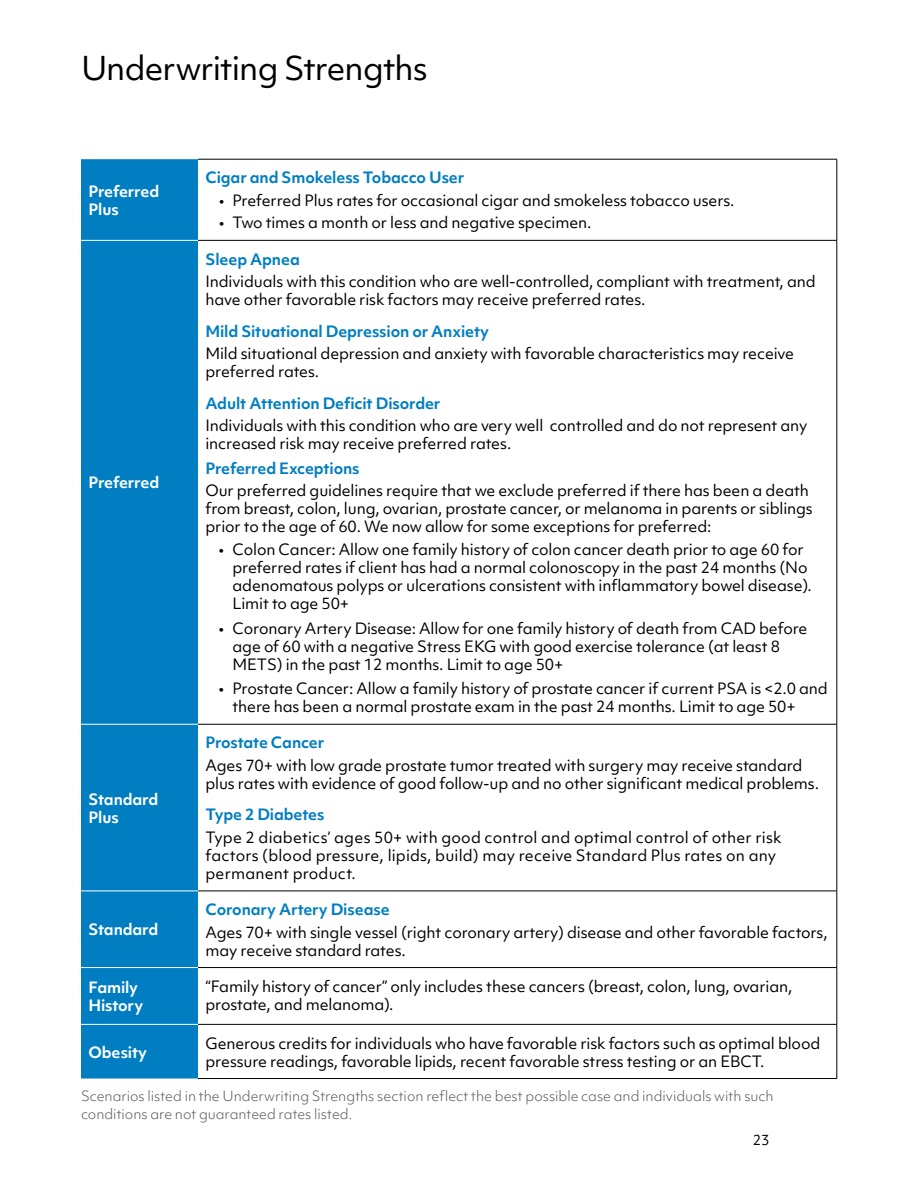
<style>
.page{position:relative;width:918px;height:1188px;background:#fff}
.page>*{position:absolute;margin:0;border:0;box-sizing:border-box;transform-origin:0 0}
.t1{font:31.5px "Objektiv Mk 1";letter-spacing:-.03em;color:#000}
.t2{font:15px/18px "Objektiv Mk 1";letter-spacing:-.01em;color:#000}
.t3{font:700 15px "Objektiv Mk 1";letter-spacing:-.01em;color:#007ec1}
.t4{font:15px/18px "Objektiv Mk 1";letter-spacing:.01em;color:#000}
.t5{font:700 15px/18px "Objektiv Mk 1";letter-spacing:-.01em;color:#fff}
.t6{font:300 13.5px/18px "Objektiv Mk 1";color:#58595b}
.t7{font:13.5px "Objektiv Mk 1";color:#000}
</style>
<div class="page">
<div style="left:81px;top:159px;width:117px;height:920px;background:#007ec1"></div>
<hr style="left:81px;top:240px;width:117px;height:1px;background:#fff">
<hr style="left:81px;top:724px;width:117px;height:1px;background:#fff">
<hr style="left:81px;top:891px;width:117px;height:1px;background:#fff">
<hr style="left:81px;top:967px;width:117px;height:1px;background:#fff">
<hr style="left:81px;top:1024px;width:117px;height:1px;background:#fff">
<hr style="left:198px;top:159px;width:639px;height:1px;background:#000">
<hr style="left:198px;top:240px;width:639px;height:1px;background:#000">
<hr style="left:198px;top:724px;width:639px;height:1px;background:#000">
<hr style="left:198px;top:891px;width:639px;height:1px;background:#000">
<hr style="left:198px;top:967px;width:639px;height:1px;background:#000">
<hr style="left:198px;top:1024px;width:639px;height:1px;background:#000">
<hr style="left:198px;top:1078px;width:639px;height:1px;background:#000">
<hr style="left:837px;top:159px;width:1px;height:81px;background:#000">
<hr style="left:837px;top:241px;width:1px;height:483px;background:#000">
<hr style="left:837px;top:724px;width:1px;height:167px;background:#000">
<hr style="left:837px;top:891px;width:1px;height:76px;background:#000">
<hr style="left:837px;top:968px;width:1px;height:56px;background:#000">
<hr style="left:837px;top:1025px;width:1px;height:53px;background:#000">
<h1 class="t1" style="left:81px;top:46px;width:348px">Underwriting Strengths</h1>
<p class="t5" style="left:88px;top:182px;width:72px">Preferred<br>Plus</p>
<p class="t5" style="left:88px;top:473px;width:72px">Preferred</p>
<p class="t5" style="left:88px;top:790px;width:71px">Standard<br>Plus</p>
<p class="t5" style="left:88px;top:920px;width:71px">Standard</p>
<p class="t3" style="left:206px;top:167px;width:260px">Cigar and Smokeless Tobacco User</p>
<p class="t2" style="left:219px;top:191px;width:517px">• Preferred Plus rates for occasional cigar and smokeless tobacco users.</p>
<p class="t2" style="left:219px;top:214px;width:374px">• Two times a month or less and negative specimen.</p>
<p class="t3" style="left:206px;top:248px;width:96px">Sleep Apnea</p>
<p class="t2" style="left:206px;top:272px;width:612px">Individuals with this condition who are well-controlled, compliant with treatment, and have other favorable risk factors may receive preferred rates.</p>
<p class="t3" style="left:206px;top:320px;width:285px">Mild Situational Depression or Anxiety</p>
<p class="t2" style="left:206px;top:344px;width:590px">Mild situational depression and anxiety with favorable characteristics may receive preferred rates.</p>
<p class="t3" style="left:206px;top:392px;width:236px">Adult Attention Deficit Disorder</p>
<p class="t2" style="left:206px;top:416px;width:603px">Individuals with this condition who are very well controlled and do not represent any increased risk may receive preferred rates.</p>
<p class="t3" style="left:206px;top:458px;width:156px">Preferred Exceptions</p>
<p class="t2" style="left:206px;top:481px;width:609px">Our preferred guidelines require that we exclude preferred if there has been a death from breast, colon, lung, ovarian, prostate cancer, or melanoma in parents or siblings prior to the age of 60. We now allow for some exceptions for preferred:</p>
<p class="t2" style="left:232px;top:540px;width:581px;text-indent:-14px">• Colon Cancer: Allow one family history of colon cancer death prior to age 60 for preferred rates if client has had a normal colonoscopy in the past 24 months (No adenomatous polyps or ulcerations consistent with inflammatory bowel disease).<br>Limit to age 50+</p>
<p class="t2" style="left:232px;top:619px;width:577px;text-indent:-14px">• Coronary Artery Disease: Allow for one family history of death from CAD before age of 60 with a negative Stress EKG with good exercise tolerance (at least 8<br>METS) in the past 12 months. Limit to age 50+</p>
<p class="t2" style="left:232px;top:679px;width:597px;text-indent:-14px">• Prostate Cancer: Allow a family history of prostate cancer if current PSA is &lt;2.0 and there has been a normal prostate exam in the past 24 months. Limit to age 50+</p>
<p class="t3" style="left:205px;top:732px;width:120px">Prostate Cancer</p>
<p class="t2" style="left:205px;top:756px;width:615px">Ages 70+ with low grade prostate tumor treated with surgery may receive standard plus rates with evidence of good follow-up and no other significant medical problems.</p>
<p class="t3" style="left:205px;top:804px;width:121px">Type 2 Diabetes</p>
<p class="t4" style="left:205px;top:828px;width:578px">Type 2 diabetics’ ages 50+ with good control and optimal control of other risk factors (blood pressure, lipids, build) may receive Standard Plus rates on any permanent product.</p>
<p class="t3" style="left:205px;top:899px;width:186px">Coronary Artery Disease</p>
<p class="t2" style="left:205px;top:923px;width:624px">Ages 70+ with single vessel (right coronary artery) disease and other favorable factors, may receive standard rates.</p>
<p class="t5" style="left:88px;top:978px;width:56px">Family<br>History</p>
<p class="t2" style="left:205px;top:977px;width:588px">“Family history of cancer” only includes these cancers (breast, colon, lung, ovarian, prostate, and melanoma).</p>
<p class="t5" style="left:88px;top:1043px;width:60px">Obesity</p>
<p class="t2" style="left:205px;top:1034px;width:616px">Generous credits for individuals who have favorable risk factors such as optimal blood pressure readings, favorable lipids, recent favorable stress testing or an EBCT.</p>
<p class="t6" style="left:81px;top:1087px;width:694px">Scenarios listed in the Underwriting Strengths section reflect the best possible case and individuals with such conditions are not guaranteed rates listed.</p>
<p class="t7" style="left:753px;top:1131px;width:18px">23</p>
</div>
